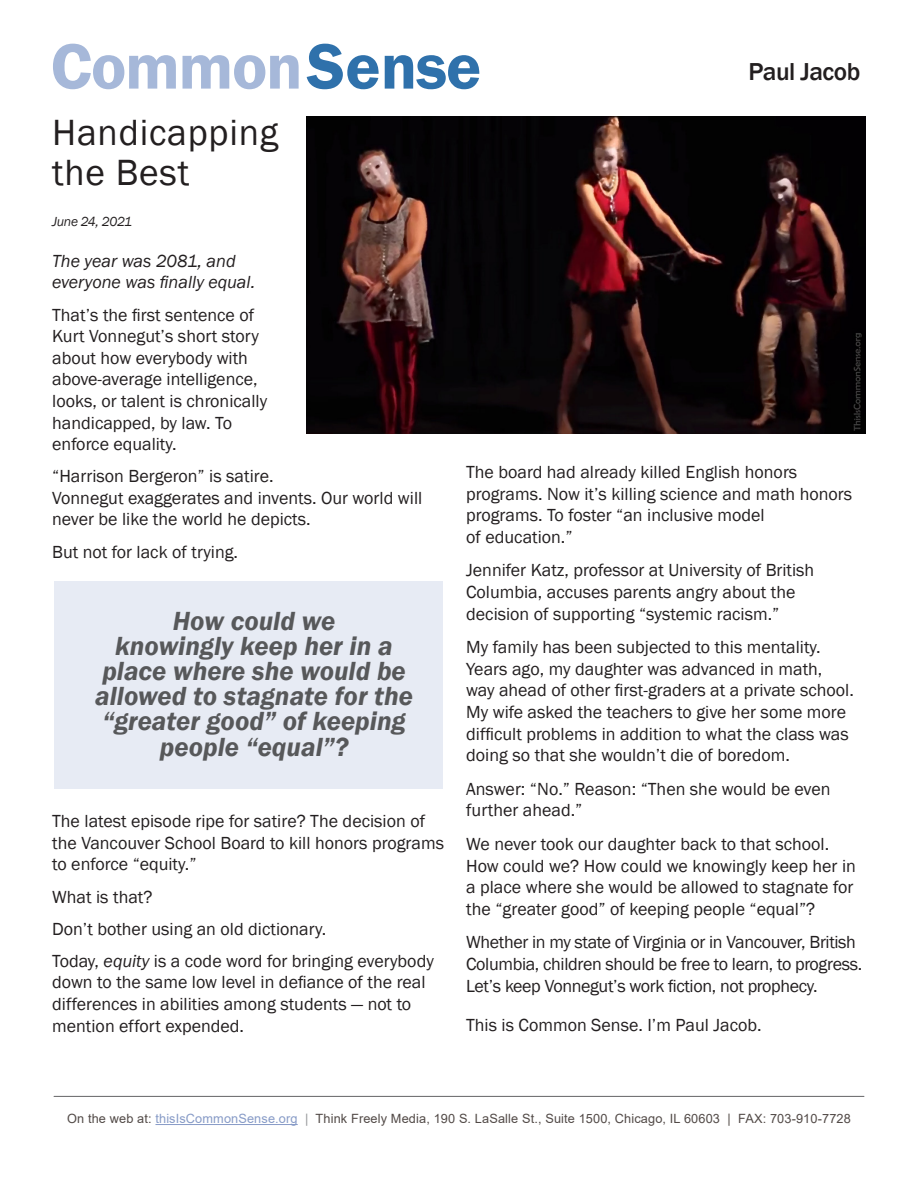
<style>
.page{position:relative;width:918px;height:1188px;background:#fff}
.page>*{position:absolute;margin:0;border:0;box-sizing:border-box;transform-origin:0 0}
.t1{font:600 66.45px "Franklin Gothic";letter-spacing:-.02em;color:#a6b8d9}
.t2{font:37.5px/40.5px "Franklin Gothic";letter-spacing:.02em;color:#231f20}
.t3{font:italic 600 27px/25.2px "Franklin Gothic";color:#57585a;text-align:center}
.t4{font:500 25.2px "Franklin Gothic";letter-spacing:-.02em;color:#231f20}
.t5{font:18px/21.6px "Franklin Gothic";color:#231f20}
.t6{font:18px/21.6px "Franklin Gothic";letter-spacing:-.02em;color:#231f20}
.t7{font:italic 18px/21.6px "Franklin Gothic";color:#231f20}
.t8{font:italic 13.5px "Franklin Gothic";letter-spacing:-.02em;color:#231f20}
.t9{font:12.75px "Arial";letter-spacing:.01em;color:#524a47}
.s1{color:#2f71ab}
.s2{font-style:italic}
.s3{color:#879bc7}
.s4{color:#939598}
</style>
<div class="page">
<hr style="left:155px;top:1124px;width:143px;height:1px;background:#879bc7">
<img style="left:306px;top:117px;width:560px;height:316px">
<hr style="left:54px;top:1096px;width:810px;height:1px;background:#636366">
<div style="left:54px;top:581px;width:388px;height:208px;background:#e7ebf4"></div>
<p class="t1" style="left:51px;top:25px;width:432px">Common<span class="s1">Sense</span></p>
<p class="t4" style="left:748px;top:56px;width:113px">Paul Jacob</p>
<p class="t2" style="left:52px;top:113px;width:227px">Handicapping the Best</p>
<p class="t8" style="left:52px;top:213px;width:81px">June 24, 2021</p>
<p class="t7" style="left:52px;top:250px;width:205px">The year was 2081, and everyone was finally equal.</p>
<p class="t5" style="left:52px;top:304px;width:216px">That’s the first sentence of<br>Kurt Vonnegut’s short story about how everybody with above-average intelligence, looks, or talent is chronically handicapped, by law. To enforce equality.</p>
<p class="t5" style="left:52px;top:466px;width:372px">“Harrison Bergeron” is satire.<br>Vonnegut exaggerates and invents. Our world will never be like the world he depicts.</p>
<p class="t5" style="left:52px;top:541px;width:187px">But not for lack of trying.</p>
<p class="t3" style="left:95px;top:608px;width:319px">How could we<br>knowingly keep her in a place where she would be allowed to stagnate for the “greater good” of keeping people “equal”?</p>
<p class="t5" style="left:52px;top:811px;width:393px">The latest episode ripe for satire? The decision of the Vancouver School Board to kill honors programs to enforce “equity.”</p>
<p class="t5" style="left:52px;top:886px;width:102px">What is that?</p>
<p class="t5" style="left:52px;top:918px;width:276px">Don’t bother using an old dictionary.</p>
<p class="t5" style="left:52px;top:950px;width:383px">Today, <span class="s2">equity</span> is a code word for bringing everybody down to the same low level in defiance of the real differences in abilities among students — not to mention effort expended.</p>
<p class="t5" style="left:466px;top:461px;width:388px">The board had already killed English honors programs. Now it’s killing science and math honors programs. To foster “an inclusive model<br>of education.”</p>
<p class="t5" style="left:466px;top:560px;width:350px">Jennifer Katz, professor at University of British<br>Columbia, accuses parents angry about the decision of supporting “systemic racism.”</p>
<p class="t5" style="left:466px;top:637px;width:389px">My family has been subjected to this mentality.<br>Years ago, my daughter was advanced in math, way ahead of other first-graders at a private school.<br>My wife asked the teachers to give her some more difficult problems in addition to what the class was doing so that she wouldn’t die of boredom.</p>
<p class="t5" style="left:466px;top:778px;width:366px">Answer: “No.” Reason: “Then she would be even further ahead.”</p>
<p class="t5" style="left:466px;top:833px;width:391px">We never took our daughter back to that school.<br>How could we? How could we knowingly keep her in a place where she would be allowed to stagnate for the “greater good” of keeping people “equal”?</p>
<p class="t6" style="left:466px;top:932px;width:397px">Whether in my state of Virginia or in Vancouver, British<br>Columbia, children should be free to learn, to progress.<br>Let’s keep Vonnegut’s work fiction, not prophecy.</p>
<p class="t5" style="left:466px;top:1014px;width:297px">This is Common Sense. I’m Paul Jacob.</p>
<p class="t9" style="left:67px;top:1110px;width:785px">On the web at: <span class="s3">thisIsCommonSense.org</span> <span class="s4">|</span> Think Freely Media, 190 S. LaSalle St., Suite 1500, Chicago, IL 60603 | FAX: 703-910-7728</p>
</div>
